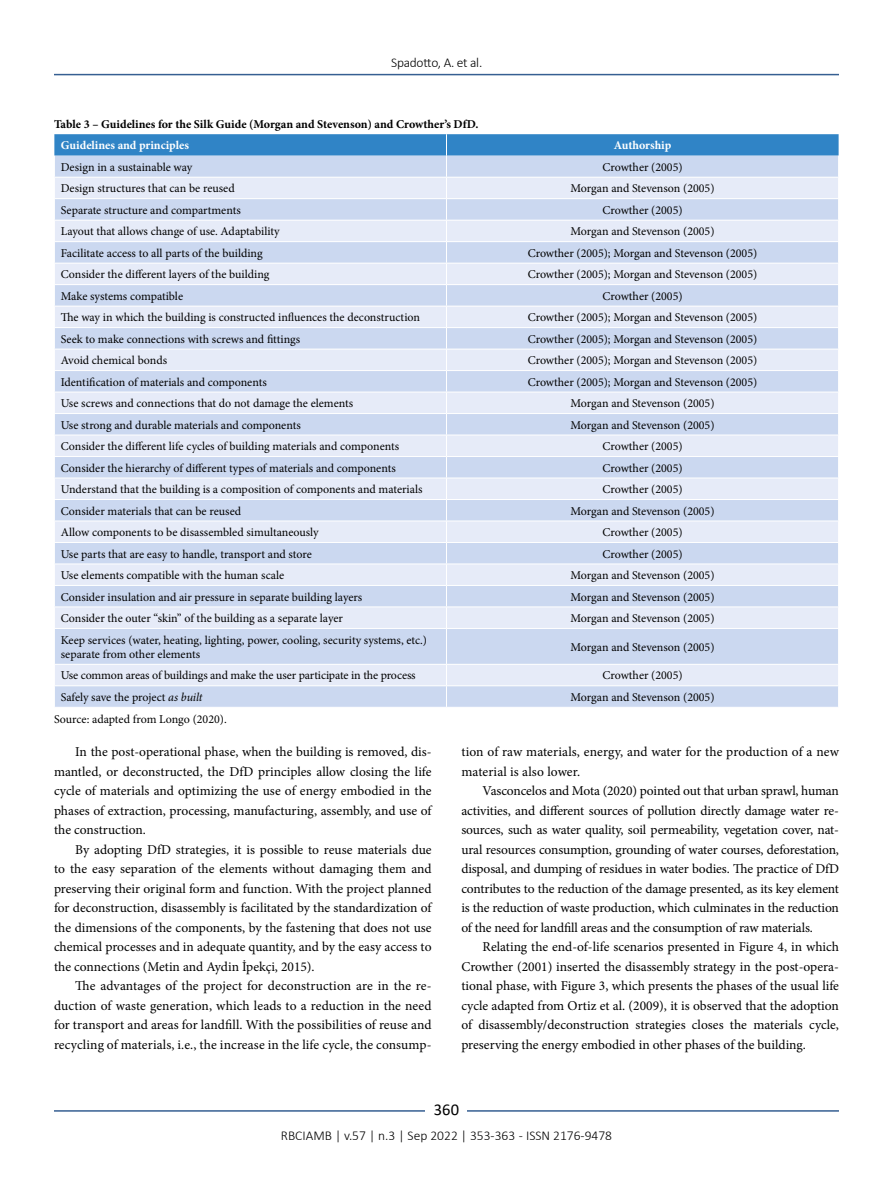
<style>
.page{position:relative;width:893px;height:1191px;background:#fff}
.page>*{position:absolute;margin:0;border:0;box-sizing:border-box;transform-origin:0 0}
.t1{font:16.5px "Calibri";color:#000}
.t2{font:13.5px/19.5px "Minion Pro";color:#000;text-align:justify}
.t3{font:300 13.5px "Calibri";color:#000}
.t4{font:300 13.5px "Calibri";letter-spacing:-.02em;color:#000}
.t5{font:12px/14.4px "Minion Pro";color:#000}
.t6{font:700 12px "Minion Pro";color:#000}
.t7{font:700 12px "Minion Pro";color:#fff}
.s1{font-style:italic}
</style>
<div class="page">
<hr style="left:54px;top:74px;width:785px;height:1px;background:#365f92">
<hr style="left:54px;top:1110px;width:785px;height:1px;background:#365f92">
<div style="left:426px;top:1096px;width:41px;height:26px;background:#fff"></div>
<svg style="left:55px;top:686px;width:783px;height:21px;background:#ccd8f0"></svg>
<svg style="left:55px;top:629px;width:783px;height:56px;background:#d4dff2"></svg>
<hr style="left:446px;top:629px;width:1px;height:35px;background:#fff">
<hr style="left:54px;top:664px;width:392px;height:1px;background:#fff">
<hr style="left:446px;top:664px;width:393px;height:1px;background:#fff">
<svg style="left:446px;top:665px;width:1px;height:42px"></svg>
<svg style="left:54px;top:134px;width:785px;height:494px;background:#d3def2"></svg>
<p class="t4" style="left:391px;top:54px;width:93px">Spadotto, A. et al.</p>
<p class="t6" style="left:54px;top:115px;width:426px">Table 3 – Guidelines for the Silk Guide (Morgan and Stevenson) and Crowther’s DfD.</p>
<p class="t7" style="left:61px;top:137px;width:130px">Guidelines and principles</p>
<p class="t7" style="left:614px;top:137px;width:59px">Authorship</p>
<p class="t5" style="left:61px;top:160px;width:133px">Design in a sustainable way</p>
<p class="t5" style="left:602px;top:160px;width:82px">Crowther (2005)</p>
<p class="t5" style="left:61px;top:181px;width:176px">Design structures that can be reused</p>
<p class="t5" style="left:571px;top:181px;width:145px">Morgan and Stevenson (2005)</p>
<p class="t5" style="left:61px;top:203px;width:182px">Separate structure and compartments</p>
<p class="t5" style="left:602px;top:203px;width:82px">Crowther (2005)</p>
<p class="t5" style="left:61px;top:224px;width:220px">Layout that allows change of use. Adaptability</p>
<p class="t5" style="left:571px;top:224px;width:145px">Morgan and Stevenson (2005)</p>
<p class="t5" style="left:61px;top:246px;width:203px">Facilitate access to all parts of the building</p>
<p class="t5" style="left:528px;top:246px;width:231px">Crowther (2005); Morgan and Stevenson (2005)</p>
<p class="t5" style="left:61px;top:267px;width:210px">Consider the different layers of the building</p>
<p class="t5" style="left:528px;top:267px;width:231px">Crowther (2005); Morgan and Stevenson (2005)</p>
<p class="t5" style="left:61px;top:289px;width:124px">Make systems compatible</p>
<p class="t5" style="left:602px;top:289px;width:82px">Crowther (2005)</p>
<p class="t5" style="left:61px;top:310px;width:361px">The way in which the building is constructed influences the deconstruction</p>
<p class="t5" style="left:528px;top:310px;width:231px">Crowther (2005); Morgan and Stevenson (2005)</p>
<p class="t5" style="left:61px;top:332px;width:241px">Seek to make connections with screws and fittings</p>
<p class="t5" style="left:528px;top:332px;width:231px">Crowther (2005); Morgan and Stevenson (2005)</p>
<p class="t5" style="left:61px;top:353px;width:108px">Avoid chemical bonds</p>
<p class="t5" style="left:528px;top:353px;width:231px">Crowther (2005); Morgan and Stevenson (2005)</p>
<p class="t5" style="left:61px;top:375px;width:208px">Identification of materials and components</p>
<p class="t5" style="left:528px;top:375px;width:231px">Crowther (2005); Morgan and Stevenson (2005)</p>
<p class="t5" style="left:61px;top:396px;width:294px">Use screws and connections that do not damage the elements</p>
<p class="t5" style="left:571px;top:396px;width:145px">Morgan and Stevenson (2005)</p>
<p class="t5" style="left:61px;top:418px;width:241px">Use strong and durable materials and components</p>
<p class="t5" style="left:571px;top:418px;width:145px">Morgan and Stevenson (2005)</p>
<p class="t5" style="left:61px;top:439px;width:340px">Consider the different life cycles of building materials and components</p>
<p class="t5" style="left:602px;top:439px;width:82px">Crowther (2005)</p>
<p class="t5" style="left:61px;top:460px;width:336px">Consider the hierarchy of different types of materials and components</p>
<p class="t5" style="left:602px;top:460px;width:82px">Crowther (2005)</p>
<p class="t5" style="left:61px;top:482px;width:363px">Understand that the building is a composition of components and materials</p>
<p class="t5" style="left:602px;top:482px;width:82px">Crowther (2005)</p>
<p class="t5" style="left:61px;top:503px;width:182px">Consider materials that can be reused</p>
<p class="t5" style="left:571px;top:503px;width:145px">Morgan and Stevenson (2005)</p>
<p class="t5" style="left:61px;top:525px;width:259px">Allow components to be disassembled simultaneously</p>
<p class="t5" style="left:602px;top:525px;width:82px">Crowther (2005)</p>
<p class="t5" style="left:61px;top:546px;width:253px">Use parts that are easy to handle, transport and store</p>
<p class="t5" style="left:602px;top:546px;width:82px">Crowther (2005)</p>
<p class="t5" style="left:61px;top:568px;width:225px">Use elements compatible with the human scale</p>
<p class="t5" style="left:571px;top:568px;width:145px">Morgan and Stevenson (2005)</p>
<p class="t5" style="left:61px;top:589px;width:303px">Consider insulation and air pressure in separate building layers</p>
<p class="t5" style="left:571px;top:589px;width:145px">Morgan and Stevenson (2005)</p>
<p class="t5" style="left:61px;top:611px;width:284px">Consider the outer “skin” of the building as a separate layer</p>
<p class="t5" style="left:571px;top:611px;width:145px">Morgan and Stevenson (2005)</p>
<p class="t5" style="left:61px;top:632px;width:368px">Keep services (water, heating, lighting, power, cooling, security systems, etc.) separate from other elements</p>
<p class="t5" style="left:571px;top:640px;width:145px">Morgan and Stevenson (2005)</p>
<p class="t5" style="left:61px;top:668px;width:356px">Use common areas of buildings and make the user participate in the process</p>
<p class="t5" style="left:602px;top:668px;width:82px">Crowther (2005)</p>
<p class="t5" style="left:61px;top:690px;width:143px">Safely save the project <span class="s1">as built</span></p>
<p class="t5" style="left:571px;top:690px;width:145px">Morgan and Stevenson (2005)</p>
<p class="t5" style="left:54px;top:712px;width:174px">Source: adapted from Longo (2020).</p>
<p class="t2" style="left:54px;top:742px;width:379px;text-indent:21px">In the post-operational phase, when the building is removed, dis&shy;mantled, or deconstructed, the DfD principles allow closing the life cycle of materials and optimizing the use of energy embodied in the phases of extraction, processing, manufacturing, assembly, and use of the construction.</p>
<p class="t2" style="left:54px;top:839px;width:379px;text-indent:21px">By adopting DfD strategies, it is possible to reuse materials due to the easy separation of the elements without damaging them and preserving their original form and function. With the project planned for deconstruction, disassembly is facilitated by the standardization of the dimensions of the components, by the fastening that does not use chemical processes and in adequate quantity, and by the easy access to the connections (Metin and Aydin İpekçi, 2015).</p>
<p class="t2" style="left:54px;top:976px;width:379px;text-indent:21px">The advantages of the project for deconstruction are in the re&shy;duction of waste generation, which leads to a reduction in the need for transport and areas for landfill. With the possibilities of reuse and recycling of materials, i.e., the increase in the life cycle, the consump-</p>
<p class="t2" style="left:461px;top:742px;width:379px">tion of raw materials, energy, and water for the production of a new material is also lower.</p>
<p class="t2" style="left:461px;top:781px;width:379px;text-indent:21px">Vasconcelos and Mota (2020) pointed out that urban sprawl, human activities, and different sources of pollution directly damage water re&shy;sources, such as water quality, soil permeability, vegetation cover, nat&shy;ural resources consumption, grounding of water courses, deforestation, disposal, and dumping of residues in water bodies. The practice of DfD contributes to the reduction of the damage presented, as its key element is the reduction of waste production, which culminates in the reduction of the need for landfill areas and the consumption of raw materials.</p>
<p class="t2" style="left:461px;top:937px;width:379px;text-indent:21px">Relating the end-of-life scenarios presented in Figure 4, in which Crowther (2001) inserted the disassembly strategy in the post-opera&shy;tional phase, with Figure 3, which presents the phases of the usual life cycle adapted from Ortiz et al. (2009), it is observed that the adoption of disassembly/deconstruction strategies closes the materials cycle, preserving the energy embodied in other phases of the building.</p>
<p class="t1" style="left:434px;top:1098px;width:27px">360</p>
<p class="t3" style="left:281px;top:1126px;width:333px">RBCIAMB | v.57 | n.3 | Sep 2022 | 353-363 - ISSN 2176-9478</p>
</div>
